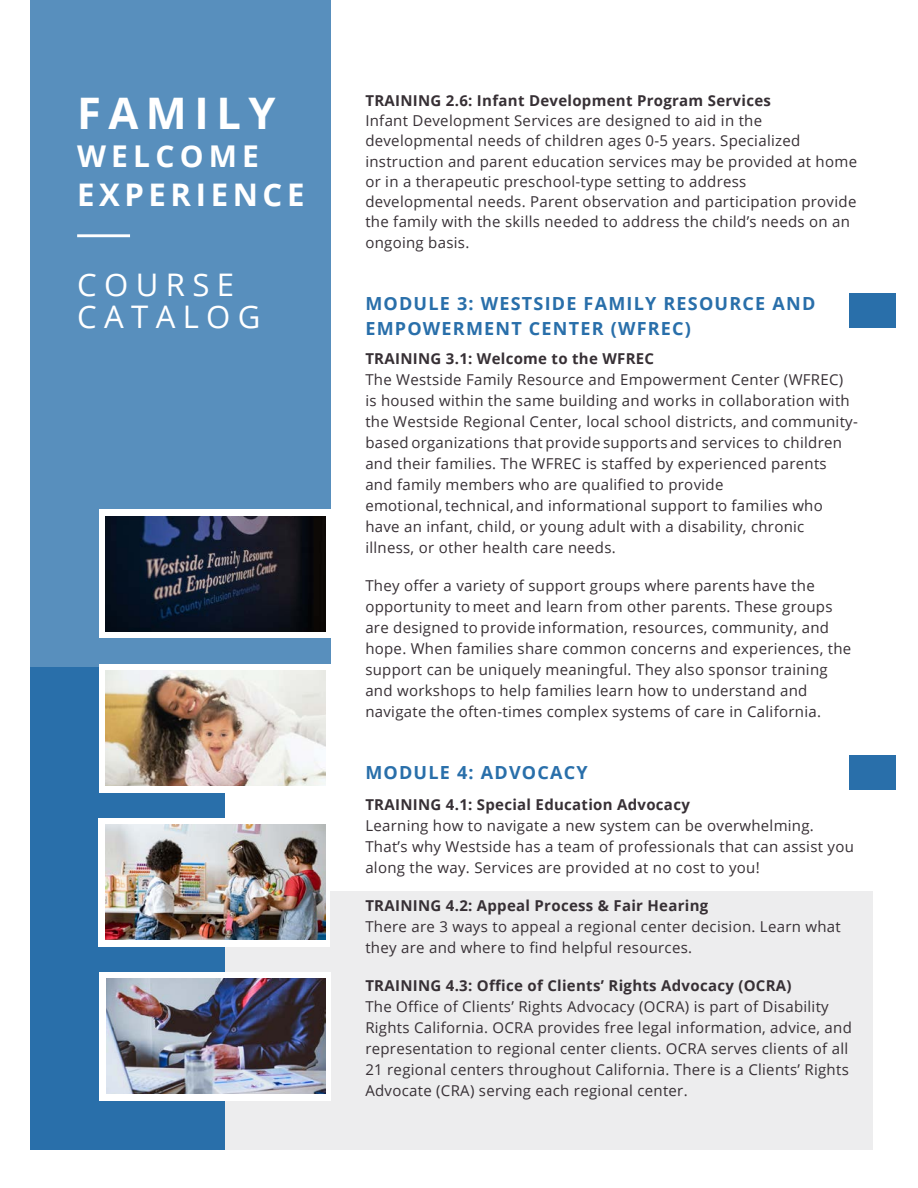
<style>
.page{position:relative;width:918px;height:1188px;background:#fff}
.page>*{position:absolute;margin:0;border:0;box-sizing:border-box;transform-origin:0 0}
.t1{font:700 43.5px "Open Sans";letter-spacing:.175em;color:#fff}
.t2{font:31.05px "Open Sans";letter-spacing:.235em;color:#fff}
.t3{font:700 31.05px "Open Sans";letter-spacing:.15em;color:#fff}
.t4{font:700 30px "Open Sans";letter-spacing:.175em;color:#fff}
.t5{font:700 18px/24.8px "Open Sans";letter-spacing:.065em;color:#296faa}
.t6{font:15px/21px "Open Sans";letter-spacing:.02em;color:#373035}
.t7{font:700 15px "Open Sans";letter-spacing:.02em;color:#373035}
</style>
<div class="page">
<div style="left:30px;top:0;width:301px;height:669px;background:#588fbd"></div>
<div style="left:849px;top:293px;width:46px;height:35px;background:#296faa"></div>
<div style="left:225px;top:891px;width:648px;height:259px;background:#ededee"></div>
<div style="left:30px;top:668px;width:195px;height:482px;background:#296faa"></div>
<svg style="left:99px;top:510px;width:232px;height:128px;background:#dddddf"></svg>
<img style="left:106px;top:517px;width:219px;height:114px">
<div style="left:99px;top:664px;width:232px;height:128px;background:#fff"></div>
<img style="left:106px;top:670px;width:219px;height:115px">
<div style="left:99px;top:818px;width:231px;height:128px;background:#fff"></div>
<img style="left:106px;top:824px;width:219px;height:115px">
<hr style="left:77px;top:234px;width:53px;height:3px;background:#fff">
<div style="left:99px;top:972px;width:232px;height:128px;background:#fff"></div>
<img style="left:106px;top:978px;width:219px;height:115px">
<div style="left:849px;top:755px;width:46px;height:35px;background:#296faa"></div>
<p class="t1" style="left:77px;top:83px;width:200px">FAMILY</p>
<p class="t4" style="left:77px;top:135px;width:183px">WELCOME</p>
<p class="t3" style="left:77px;top:172px;width:229px">EXPERIENCE</p>
<p class="t2" style="left:77px;top:263px;width:158px">COURSE</p>
<p class="t2" style="left:77px;top:295px;width:185px">CATALOG</p>
<p class="t7" style="left:365px;top:90px;width:407px">TRAINING 2.6: Infant Development Program Services</p>
<p class="t6" style="left:365px;top:110px;width:493px;line-height:20.2px">Infant Development Services are designed to aid in the developmental needs of children ages 0-5 years. Specialized instruction and parent education services may be provided at home or in a therapeutic preschool-type setting to address developmental needs. Parent observation and participation provide the family with the skills needed to address the child’s needs on an ongoing basis.</p>
<p class="t5" style="left:365px;top:291px;width:452px">MODULE 3: WESTSIDE FAMILY RESOURCE AND<br>EMPOWERMENT CENTER (WFREC)</p>
<p class="t7" style="left:365px;top:348px;width:290px">TRAINING 3.1: Welcome to the WFREC</p>
<p class="t6" style="left:365px;top:369px;width:494px">The Westside Family Resource and Empowerment Center (WFREC) is housed within the same building and works in collaboration with the Westside Regional Center, local school districts, and community&shy;based organizations that provide supports and services to children and their families. The WFREC is staffed by experienced parents<br>and family members who are qualified to provide emotional,technical, and informational support to families who have an infant, child, or young adult with a disability, chronic<br>illness, or other health care needs.</p>
<p class="t6" style="left:365px;top:575px;width:488px">They offer a variety of support groups where parents have the opportunity to meet and learn from other parents. These groups are designed to provide information, resources, community, and hope. When families share common concerns and experiences, the support can be uniquely meaningful. They also sponsor training and workshops to help families learn how to understand and navigate the often-times complex systems of care in California.</p>
<p class="t5" style="left:365px;top:760px;width:224px">MODULE 4: ADVOCACY</p>
<p class="t7" style="left:365px;top:794px;width:326px">TRAINING 4.1: Special Education Advocacy</p>
<p class="t6" style="left:365px;top:815px;width:490px">Learning how to navigate a new system can be overwhelming.<br>That’s why Westside has a team of professionals that can assist you along the way. Services are provided at no cost to you!</p>
<p class="t7" style="left:365px;top:895px;width:345px">TRAINING 4.2: Appeal Process &amp; Fair Hearing</p>
<p class="t6" style="left:365px;top:916px;width:477px">There are 3 ways to appeal a regional center decision. Learn what they are and where to find helpful resources.</p>
<p class="t7" style="left:365px;top:975px;width:428px">TRAINING 4.3: Office of Clients’ Rights Advocacy (OCRA)</p>
<p class="t6" style="left:365px;top:996px;width:488px">The Office of Clients’ Rights Advocacy (OCRA) is part of Disability Rights California. OCRA provides free legal information, advice, and representation to regional center clients. OCRA serves clients of all 21 regional centers throughout California. There is a Clients’ Rights Advocate (CRA) serving each regional center.</p>
</div>
